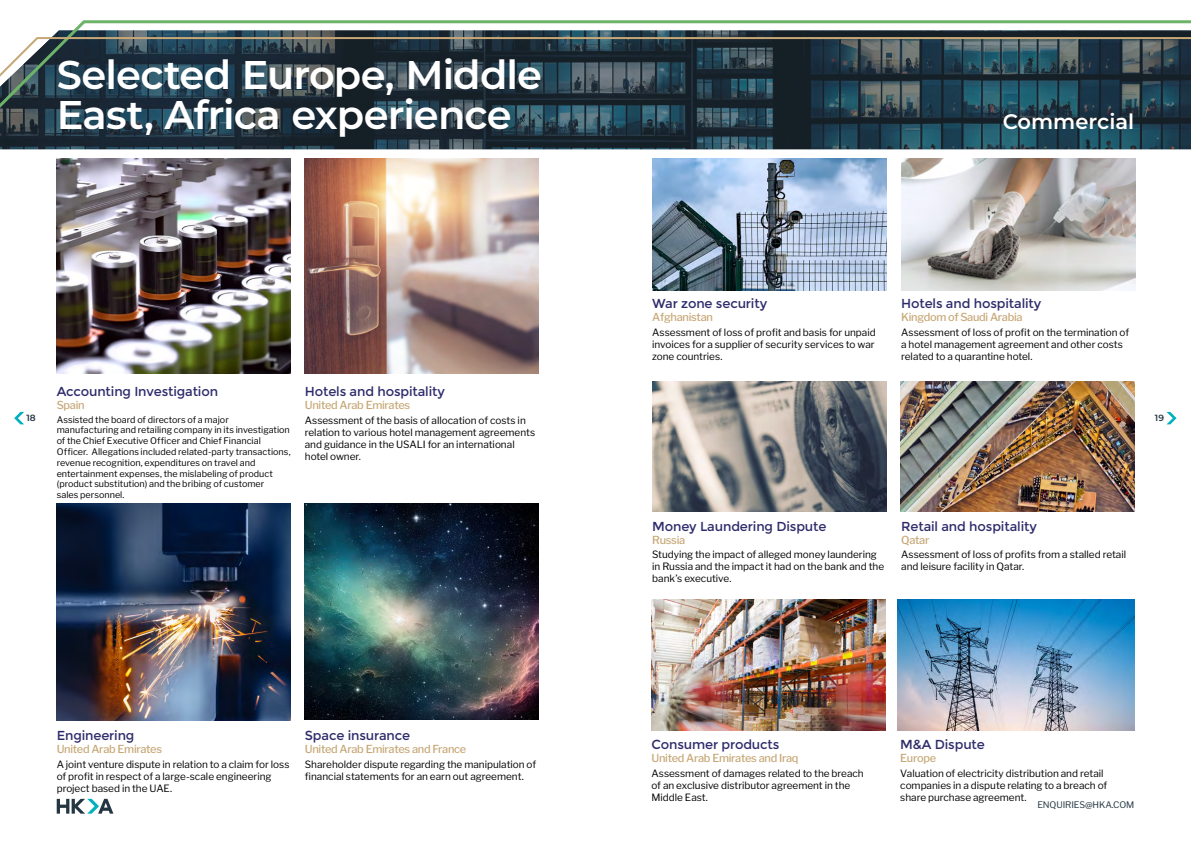
<style>
.page{position:relative;width:1191px;height:842px;background:#fff}
.page>*{position:absolute;margin:0;border:0;box-sizing:border-box;transform-origin:0 0}
.t1{font:600 40px/40px "Montserrat";letter-spacing:-.02em;color:#fff}
.t2{font:600 21px "Montserrat";color:#fff}
.t3{font:13px "Montserrat";letter-spacing:-.01em;color:#2e2b6b}
.t4{font:500 11px "Libre Franklin";letter-spacing:-.025em;color:#c6a775}
.t5{font:10px/12px "Libre Franklin";color:#000}
.t6{font:9px/10.8px "Libre Franklin";color:#000}
.t7{font:9px "Libre Franklin";letter-spacing:-.01em;color:#243642}
.t8{font:600 9px "Montserrat";color:#243642}
</style>
<div class="page">
<svg style="left:0;top:127px;width:1191px;height:22px;background:#1f3845"></svg>
<svg style="left:53px;top:20px;width:1138px;height:16px"></svg>
<svg style="left:0;top:36px;width:1191px;height:91px;background:#2e424c"></svg>
<img style="left:651px;top:600px;width:234px;height:130px">
<img style="left:57px;top:503px;width:234px;height:218px">
<img style="left:305px;top:503px;width:234px;height:217px">
<img style="left:901px;top:158px;width:234px;height:132px">
<img style="left:652px;top:381px;width:234px;height:131px">
<img style="left:900px;top:381px;width:234px;height:131px">
<img style="left:57px;top:158px;width:234px;height:216px">
<img style="left:897px;top:600px;width:237px;height:130px">
<img style="left:652px;top:158px;width:234px;height:132px">
<img style="left:305px;top:158px;width:234px;height:216px">
<svg style="left:57px;top:799px;width:56px;height:15px"></svg>
<svg style="left:14px;top:412px;width:10px;height:12px"></svg>
<svg style="left:1166px;top:412px;width:10px;height:12px"></svg>
<h1 class="t1" style="left:57px;top:53px;width:487px">Selected Europe, Middle<br>East, Africa experience</h1>
<h2 class="t2" style="left:1002px;top:107px;width:133px">Commercial</h2>
<h3 class="t3" style="left:652px;top:296px;width:116px">War zone security</h3>
<p class="t4" style="left:652px;top:310px;width:62px">Afghanistan</p>
<p class="t5" style="left:652px;top:326px;width:225px;text-align:justify">Assessment of loss of profit and basis for unpaid invoices for a supplier of security services to war zone countries.</p>
<h3 class="t3" style="left:901px;top:296px;width:142px">Hotels and hospitality</h3>
<p class="t4" style="left:901px;top:310px;width:123px">Kingdom of Saudi Arabia</p>
<p class="t5" style="left:901px;top:326px;width:229px">Assessment of loss of profit on the termination of a hotel management agreement and other costs related to a quarantine hotel.</p>
<h3 class="t3" style="left:57px;top:384px;width:163px">Accounting Investigation</h3>
<p class="t4" style="left:57px;top:398px;width:29px">Spain</p>
<p class="t6" style="left:57px;top:414px;width:235px">Assisted the board of directors of a major manufacturing and retailing company in its investigation of the Chief Executive Officer and Chief Financial Officer. Allegations included related-party transactions, revenue recognition, expenditures on travel and entertainment expenses, the mislabeling of product (product substitution) and the bribing of customer<br>sales personnel.</p>
<h3 class="t3" style="left:305px;top:384px;width:142px">Hotels and hospitality</h3>
<p class="t4" style="left:305px;top:398px;width:107px">United Arab Emirates</p>
<p class="t5" style="left:305px;top:414px;width:232px">Assessment of the basis of allocation of costs in relation to various hotel management agreements and guidance in the USALI for an international hotel owner.</p>
<p class="t8" style="left:27px;top:411px;width:11px">18</p>
<p class="t8" style="left:1155px;top:411px;width:11px">19</p>
<h3 class="t3" style="left:57px;top:728px;width:79px">Engineering</h3>
<p class="t4" style="left:57px;top:742px;width:107px">United Arab Emirates</p>
<p class="t5" style="left:57px;top:758px;width:234px">A joint venture dispute in relation to a claim for loss of profit in respect of a large-scale engineering project based in the UAE.</p>
<h3 class="t3" style="left:305px;top:728px;width:107px">Space insurance</h3>
<p class="t4" style="left:305px;top:743px;width:163px">United Arab Emirates and France</p>
<p class="t5" style="left:305px;top:759px;width:233px">Shareholder dispute regarding the manipulation of financial statements for an earn out agreement.</p>
<h3 class="t3" style="left:652px;top:518px;width:176px">Money Laundering Dispute</h3>
<p class="t4" style="left:652px;top:533px;width:34px">Russia</p>
<p class="t5" style="left:652px;top:549px;width:233px">Studying the impact of alleged money laundering in Russia and the impact it had on the bank and the bank’s executive.</p>
<h3 class="t3" style="left:901px;top:518px;width:137px">Retail and hospitality</h3>
<p class="t4" style="left:901px;top:533px;width:30px">Qatar</p>
<p class="t5" style="left:901px;top:549px;width:226px">Assessment of loss of profits from a stalled retail and leisure facility in Qatar.</p>
<h3 class="t3" style="left:651px;top:737px;width:129px">Consumer products</h3>
<p class="t4" style="left:651px;top:752px;width:149px">United Arab Emirates and Iraq</p>
<p class="t5" style="left:651px;top:767px;width:214px">Assessment of damages related to the breach of an exclusive distributor agreement in the<br>Middle East.</p>
<h3 class="t3" style="left:900px;top:737px;width:86px">M&amp;A Dispute</h3>
<p class="t4" style="left:900px;top:752px;width:37px">Europe</p>
<p class="t5" style="left:900px;top:767px;width:208px">Valuation of electricity distribution and retail companies in a dispute relating to a breach of share purchase agreement.</p>
<p class="t7" style="left:1037px;top:799px;width:98px">ENQUIRIES@HKA.COM</p>
</div>
